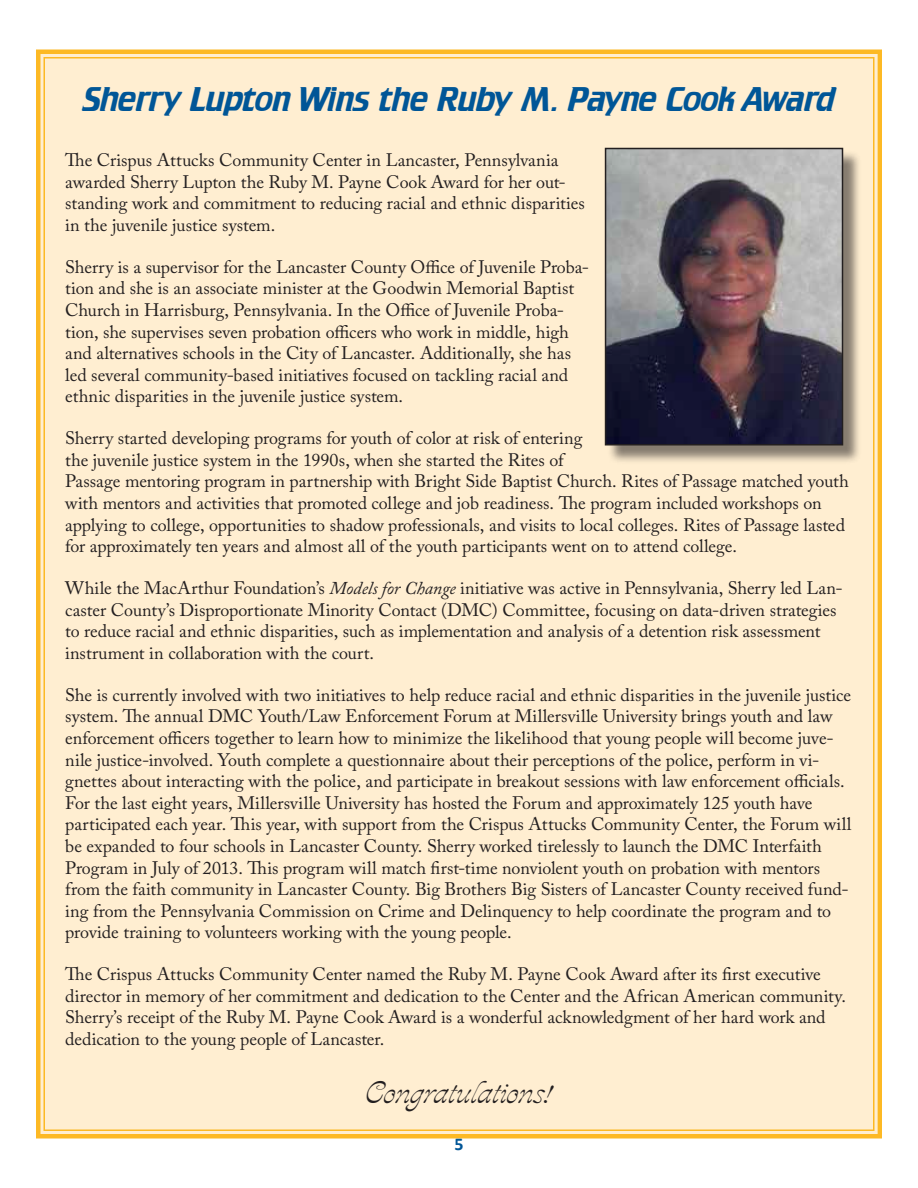
<style>
.page{position:relative;width:918px;height:1188px;background:#fff}
.page>*{position:absolute;margin:0;border:0;box-sizing:border-box;transform-origin:0 0}
.t1{font:31.5px "Ajile";letter-spacing:-.02em;color:#231f20}
.t2{font:30px "Crillee";letter-spacing:-.02em;color:#005697}
.t3{font:18px/21.6px "Adobe Caslon Pro";letter-spacing:-.005em;color:#231f20}
.t4{font:700 18px "Calibri";color:#005697}
.s1{font-style:italic}
</style>
<div class="page">
<div style="left:36px;top:49px;width:846px;height:1090px;background:#ffeed1"></div>
<div style="left:607px;top:150px;width:255px;height:314px;background:#231f20;opacity:.55"></div>
<img style="left:608px;top:151px;width:232px;height:292px">
<div style="left:605px;top:148px;width:238px;height:298px;border:2px solid #231f20"></div>
<h2 class="t2" style="left:82px;top:79px;width:755px">Sherry Lupton Wins the Ruby M. Payne Cook Award</h2>
<p class="t3" style="left:65px;top:149px;width:521px">The Crispus Attucks Community Center in Lancaster, Pennsylvania awarded Sherry Lupton the Ruby M. Payne Cook Award for her out&shy;standing work and commitment to reducing racial and ethnic disparities in the juvenile justice system.</p>
<p class="t3" style="left:65px;top:256px;width:525px">Sherry is a supervisor for the Lancaster County Office of Juvenile Proba&shy;tion and she is an associate minister at the Goodwin Memorial Baptist Church in Harrisburg, Pennsylvania. In the Office of Juvenile Proba&shy;tion, she supervises seven probation officers who work in middle, high and alternatives schools in the City of Lancaster. Additionally, she has led several community-based initiatives focused on tackling racial and ethnic disparities in the juvenile justice system.</p>
<p class="t3" style="left:65px;top:427px;width:785px">Sherry started developing programs for youth of color at risk of entering<br>the juvenile justice system in the 1990s, when she started the Rites of<br>Passage mentoring program in partnership with Bright Side Baptist Church. Rites of Passage matched youth with mentors and activities that promoted college and job readiness. The program included workshops on applying to college, opportunities to shadow professionals, and visits to local colleges. Rites of Passage lasted for approximately ten years and almost all of the youth participants went on to attend college.</p>
<p class="t3" style="left:65px;top:577px;width:779px">While the MacArthur Foundation’s <span class="s1">Models for Change</span> initiative was active in Pennsylvania, Sherry led Lan&shy;caster County’s Disproportionate Minority Contact (DMC) Committee, focusing on data-driven strategies to reduce racial and ethnic disparities, such as implementation and analysis of a detention risk assessment instrument in collaboration with the court.</p>
<p class="t3" style="left:65px;top:684px;width:788px">She is currently involved with two initiatives to help reduce racial and ethnic disparities in the juvenile justice system. The annual DMC Youth/Law Enforcement Forum at Millersville University brings youth and law enforcement officers together to learn how to minimize the likelihood that young people will become juve&shy;nile justice-involved. Youth complete a questionnaire about their perceptions of the police, perform in vi&shy;gnettes about interacting with the police, and participate in breakout sessions with law enforcement officials.<br>For the last eight years, Millersville University has hosted the Forum and approximately 125 youth have participated each year. This year, with support from the Crispus Attucks Community Center, the Forum will be expanded to four schools in Lancaster County. Sherry worked tirelessly to launch the DMC Interfaith Program in July of 2013. This program will match first-time nonviolent youth on probation with mentors from the faith community in Lancaster County. Big Brothers Big Sisters of Lancaster County received fund&shy;ing from the Pennsylvania Commission on Crime and Delinquency to help coordinate the program and to provide training to volunteers working with the young people.</p>
<p class="t3" style="left:65px;top:963px;width:782px">The Crispus Attucks Community Center named the Ruby M. Payne Cook Award after its first executive director in memory of her commitment and dedication to the Center and the African American community.<br>Sherry’s receipt of the Ruby M. Payne Cook Award is a wonderful acknowledgment of her hard work and dedication to the young people of Lancaster.</p>
<h1 class="t1" style="left:364px;top:1075px;width:191px">Congratulations!</h1>
<p class="t4" style="left:454px;top:1132px;width:11px">5</p>
</div>
